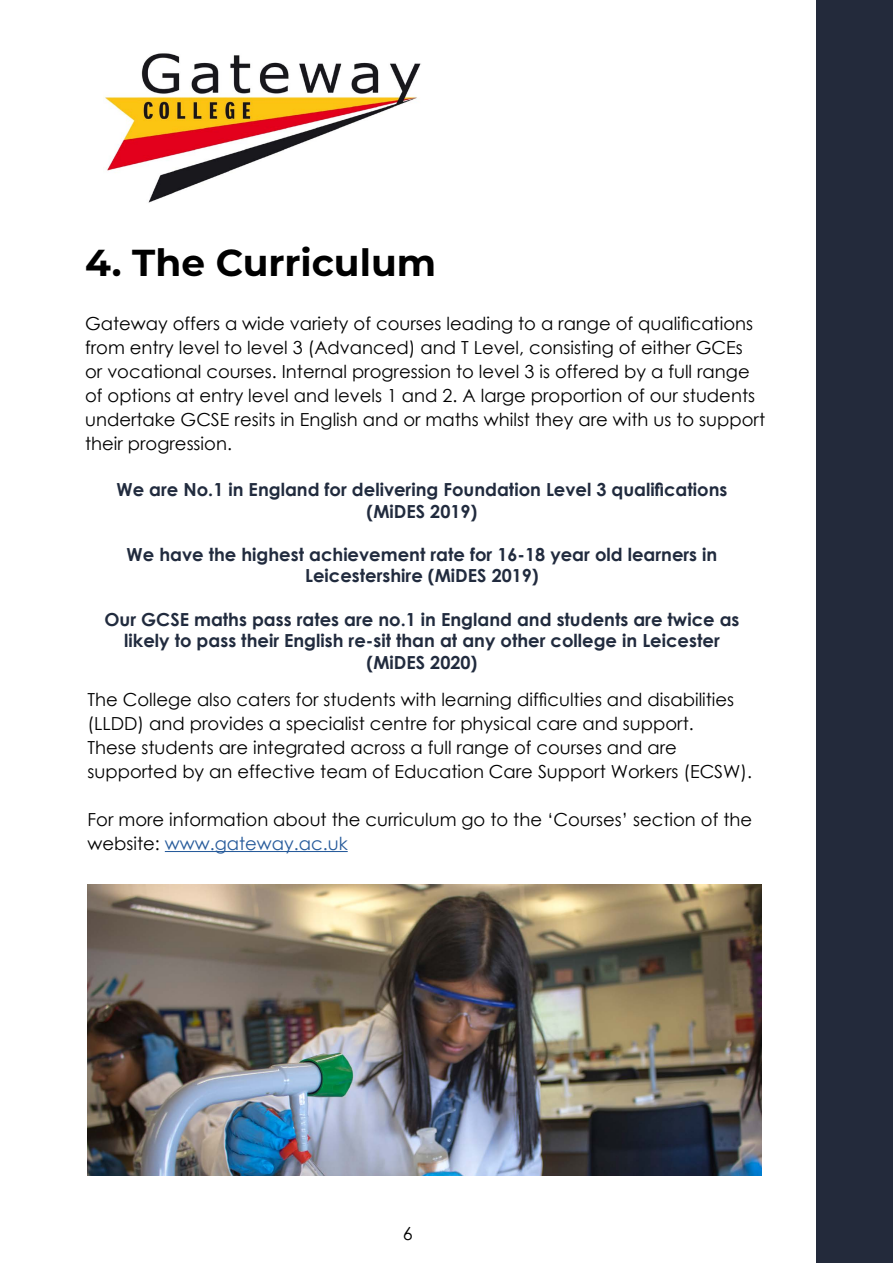
<style>
.page{position:relative;width:893px;height:1263px;background:#fff}
.page>*{position:absolute;margin:0;border:0;box-sizing:border-box;transform-origin:0 0}
.t1{font:700 37.5px "Montserrat";color:#000}
.t2{font:18px/24px "Century Gothic";color:#000}
.t3{font:700 18px/21.6px "Century Gothic";color:#212b3e;text-align:center}
.s1{color:#275b9b}
</style>
<div class="page">
<img style="left:88px;top:884px;width:673px;height:292px">
<hr style="left:165px;top:851px;width:183px;height:1px;background:#275b9b">
<img style="left:103px;top:53px;width:318px;height:150px">
<div style="left:816px;top:0;width:77px;height:1263px;background:#232a3b"></div>
<h1 class="t1" style="left:85px;top:235px;width:352px">4. The Curriculum</h1>
<p class="t2" style="left:85px;top:311px;width:681px">Gateway offers a wide variety of courses leading to a range of qualifications from entry level to level 3 (Advanced) and T Level, consisting of either GCEs<br>or vocational courses. Internal progression to level 3 is offered by a full range of options at entry level and levels 1 and 2. A large proportion of our students undertake GCSE resits in English and or maths whilst they are with us to support their progression.</p>
<p class="t3" style="left:117px;top:478px;width:612px">We are No.1 in England for delivering Foundation Level 3 qualifications (MiDES 2019)</p>
<p class="t3" style="left:127px;top:543px;width:592px">We have the highest achievement rate for 16-18 year old learners in<br>Leicestershire (MiDES 2019)</p>
<p class="t3" style="left:104px;top:607px;width:637px">Our GCSE maths pass rates are no.1 in England and students are twice as likely to pass their English re-sit than at any other college in Leicester (MiDES 2020)</p>
<p class="t2" style="left:88px;top:687px;width:666px">The College also caters for students with learning difficulties and disabilities (LLDD) and provides a specialist centre for physical care and support.<br>These students are integrated across a full range of courses and are supported by an effective team of Education Care Support Workers (ECSW).</p>
<p class="t2" style="left:88px;top:807px;width:666px">For more information about the curriculum go to the ‘Courses’ section of the website: <span class="s1">www.gateway.ac.uk</span></p>
<p class="t2" style="left:403px;top:1221px;width:11px">6</p>
</div>
